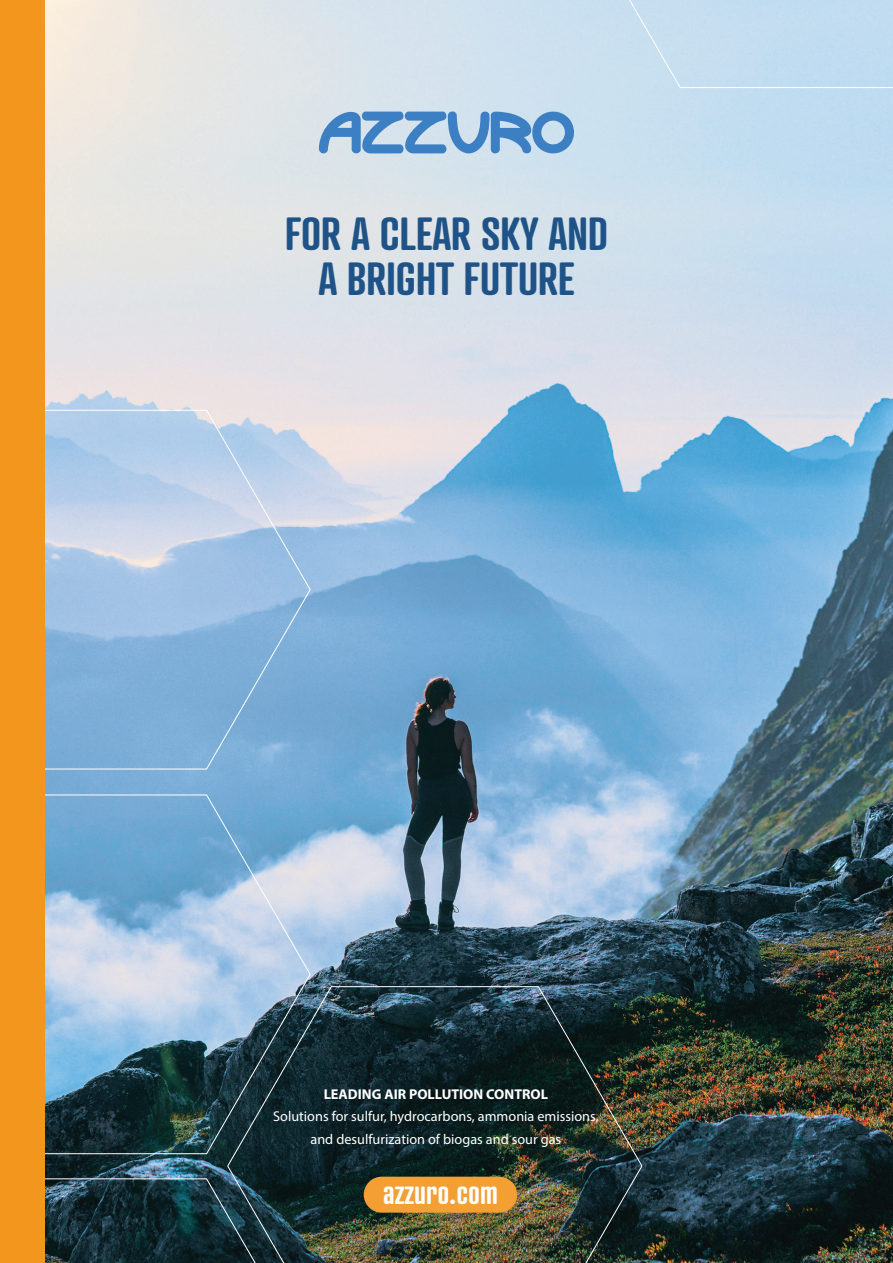
<style>
.page{position:relative;width:893px;height:1263px;background:#fff}
.page>*{position:absolute;margin:0;border:0;box-sizing:border-box;transform-origin:0 0}
.t1{font:600 45px/45px "Atrament";color:#1f5388;text-align:center}
.t2{font:600 30.75px "Atrament";color:#fff}
.t3{font:14.25px/22.5px "Myriad Pro";color:#fff;text-align:center}
.t4{font:700 14.25px "Myriad Pro";color:#fff}
</style>
<div class="page">
<img style="left:263px;top:0;width:630px;height:1263px">
<svg style="left:263px;top:410px;width:48px;height:359px;background:#9cbedf"></svg>
<img style="left:263px;top:986px;width:379px;height:277px">
<svg style="left:45px;top:0;width:218px;height:1263px;background:#aec0ce"></svg>
<svg style="left:45px;top:794px;width:266px;height:360px;background:#7396ad"></svg>
<div style="left:622px;top:0;width:271px;height:88px;background:#c3ddf0"></div>
<div style="left:364px;top:1177px;width:153px;height:36px;background:#f39f33;border-radius:18px"></div>
<svg style="left:319px;top:111px;width:256px;height:45px;background:#86b0d7"></svg>
<div style="left:0;top:0;width:45px;height:1263px;background:#f2961e"></div>
<h1 class="t1" style="left:285px;top:210px;width:324px">FOR A CLEAR SKY AND<br>A BRIGHT FUTURE</h1>
<p class="t4" style="left:324px;top:1085px;width:226px">LEADING AIR POLLUTION CONTROL</p>
<p class="t3" style="left:273px;top:1105px;width:327px">Solutions for sulfur, hydrocarbons, ammonia emissions, and desulfurization of biogas and sour gas</p>
<h2 class="t2" style="left:383px;top:1173px;width:117px">azzuro.com</h2>
</div>
